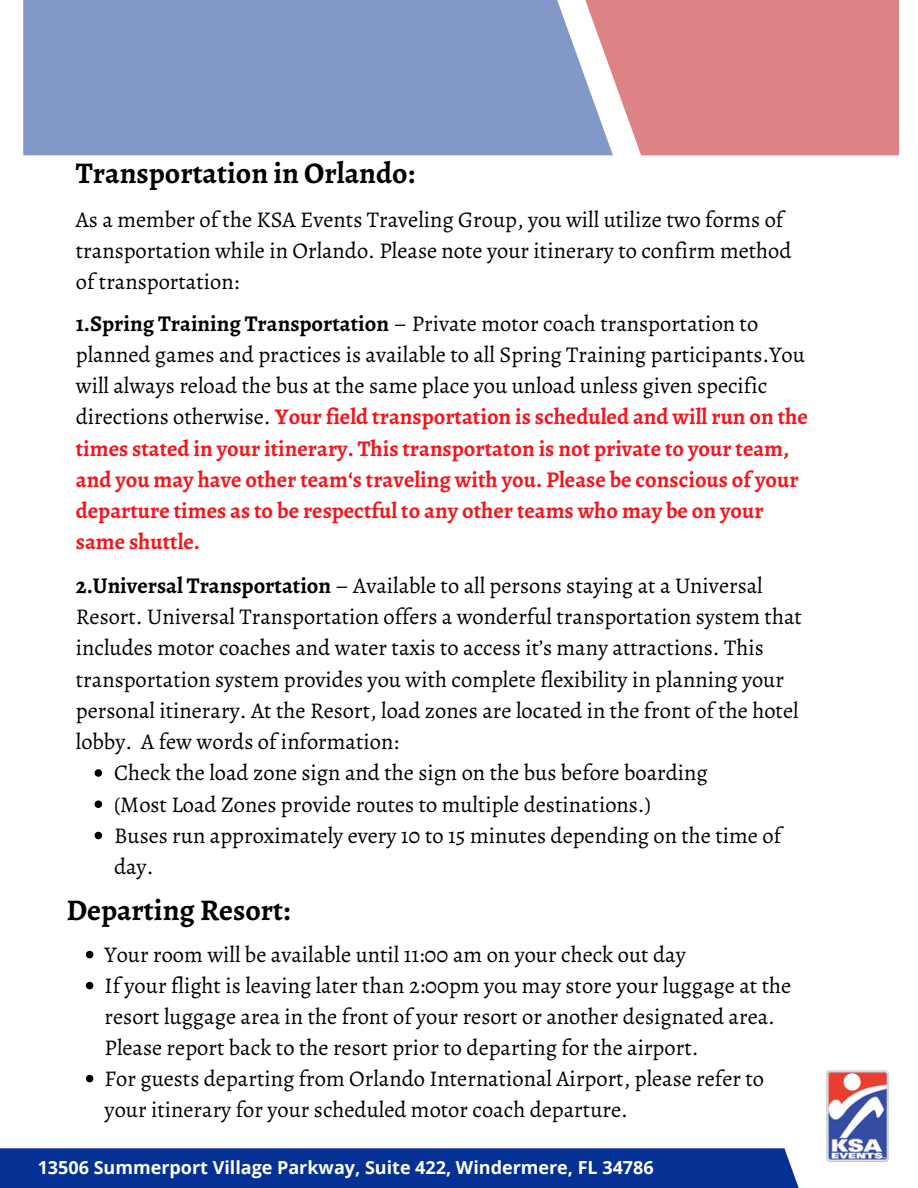
<style>
.page{position:relative;width:918px;height:1188px;background:#fff}
.page>*{position:absolute;margin:0;border:0;box-sizing:border-box;transform-origin:0 0}
.t1{font:700 30px "Alegreya";color:#000}
.t2{font:22.5px/31.2px "Alegreya";color:#000}
.t3{font:700 22.5px/31.2px "Alegreya";color:#f3161d}
.t4{font:700 18px "Open Sans";color:#fff}
.s1{color:#000}
.s2{font-weight:400;color:#000}
.s3{font-weight:700}
</style>
<div class="page">
<svg style="left:95px;top:769px;width:7px;height:8px"></svg>
<svg style="left:95px;top:800px;width:7px;height:8px"></svg>
<svg style="left:95px;top:832px;width:7px;height:7px"></svg>
<div style="left:23px;top:0;width:557px;height:155px;background:#8298c9"></div>
<svg style="left:580px;top:0;width:319px;height:155px;fill:#dd8285"></svg>
<img style="left:826px;top:1070px;width:62px;height:91px">
<div style="left:0;top:1148px;width:813px;height:40px;background:#053194"></div>
<svg style="left:86px;top:951px;width:7px;height:7px"></svg>
<svg style="left:86px;top:982px;width:7px;height:7px"></svg>
<svg style="left:86px;top:1075px;width:7px;height:7px"></svg>
<h1 class="t1" style="left:76px;top:153px;width:340px">Transportation in Orlando:</h1>
<h2 class="t2" style="left:76px;top:204px;width:717px">As a member of the KSA Events Traveling Group, you will utilize two forms of transportation while in Orlando. Please note your itinerary to confirm method of transportation:</h2>
<h2 class="t3" style="left:76px;top:307px;width:733px"><span class="s1">1.Spring Training Transportation</span> <span class="s2">– Private motor coach transportation to planned games and practices is available to all Spring Training participants.You will always reload the bus at the same place you unload unless given specific directions otherwise.</span> Your field transportation is scheduled and will run on the times stated in your itinerary. This transportaton is not private to your team, and you may have other team‘s traveling with you. Please be conscious of your departure times as to be respectful to any other teams who may be on your same shuttle.</h2>
<h2 class="t2" style="left:76px;top:570px;width:728px"><span class="s3">2.Universal Transportation</span> – Available to all persons staying at a Universal Resort. Universal Transportation offers a wonderful transportation system that includes motor coaches and water taxis to access it’s many attractions. This transportation system provides you with complete flexibility in planning your personal itinerary. At the Resort, load zones are located in the front of the hotel lobby. A few words of information:</h2>
<p class="t2" style="left:114px;top:757px;width:595px">Check the load zone sign and the sign on the bus before boarding</p>
<p class="t2" style="left:114px;top:789px;width:538px">(Most Load Zones provide routes to multiple destinations.)</p>
<p class="t2" style="left:114px;top:820px;width:669px">Buses run approximately every 10 to 15 minutes depending on the time of day.</p>
<p class="t1" style="left:66px;top:889px;width:225px">Departing Resort:</p>
<p class="t2" style="left:105px;top:939px;width:583px">Your room will be available until 11:00 am on your check out day</p>
<p class="t2" style="left:105px;top:970px;width:688px">If your flight is leaving later than 2:00pm you may store your luggage at the resort luggage area in the front of your resort or another designated area.<br>Please report back to the resort prior to departing for the airport.</p>
<p class="t2" style="left:105px;top:1063px;width:661px">For guests departing from Orlando International Airport, please refer to your itinerary for your scheduled motor coach departure.</p>
<p class="t4" style="left:23px;top:1149px;width:628px">13506 Summerport Village Parkway, Suite 422, Winderemere, FL 34786</p>
<p class="t4" style="left:38px;top:1155px;width:618px">13506 Summerport Village Parkway, Suite 422, Windermere, FL 34786</p>
</div>
